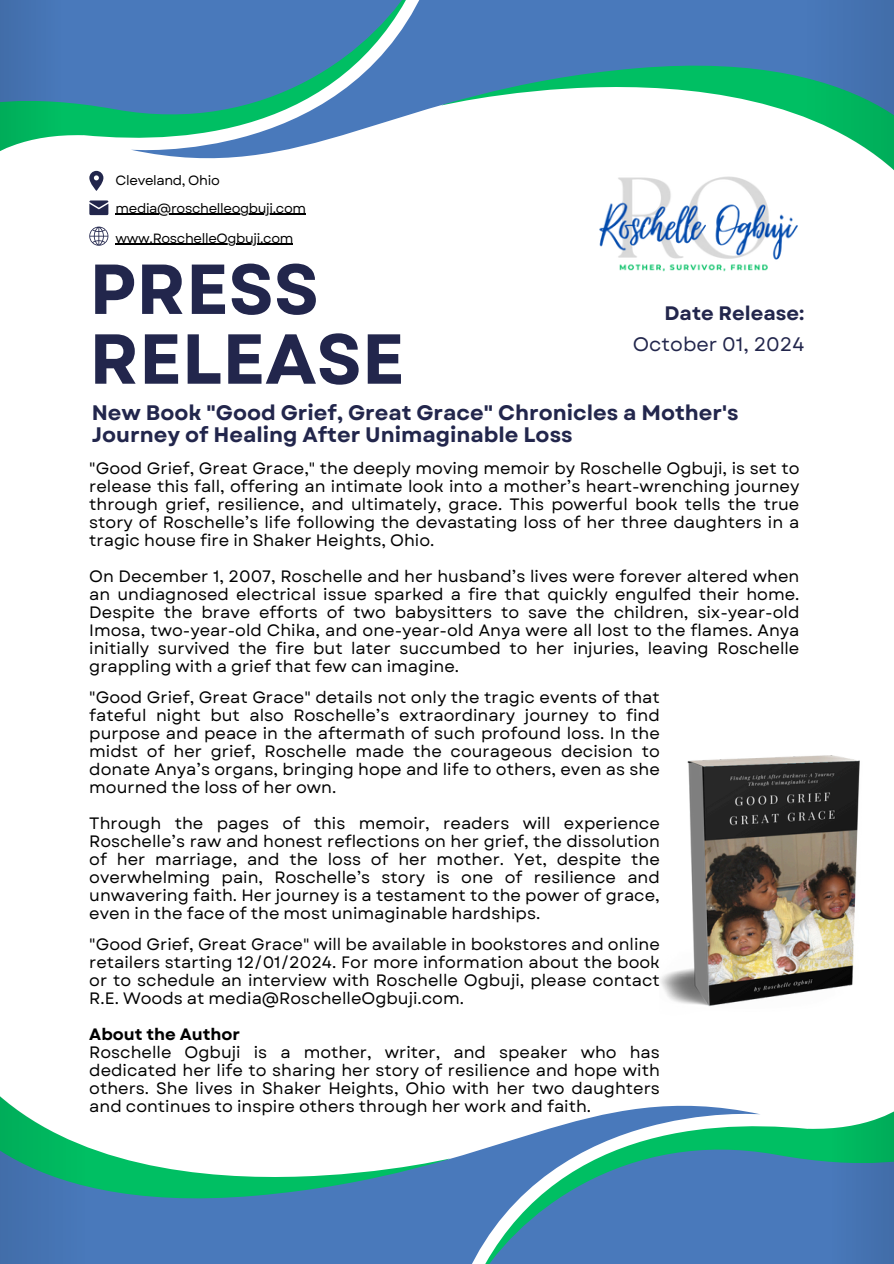
<style>
.page{position:relative;width:894px;height:1264px;background:#fff}
.page>*{position:absolute;margin:0;border:0;box-sizing:border-box;transform-origin:0 0}
.t1{font:700 70.5px/69.8px "Garet";color:#22264c}
.t2{font:700 21px/22.5px "Garet";color:#22264c}
.t3{font:19.5px "Garet";color:#22264c}
.t4{font:700 19.5px "Garet";color:#22264c}
.t5{font:16.5px/18px "Garet";color:#000;text-align:justify}
.t6{font:13.35px "Garet";letter-spacing:-.025em;color:#000}
.s1{font-weight:700}
</style>
<div class="page">
<svg style="left:419px;top:0;width:367px;height:112px;fill:#4979bb"></svg>
<svg style="left:93px;top:136px;width:247px;height:71px"></svg>
<svg style="left:72px;top:0;width:347px;height:136px;background:#4d8db4"></svg>
<svg style="left:0;top:0;width:72px;height:151px;background:#408ea2"></svg>
<svg style="left:786px;top:0;width:107px;height:170px"></svg>
<svg style="left:105px;top:1152px;width:366px;height:111px;fill:#4979bb"></svg>
<svg style="left:555px;top:1105px;width:226px;height:22px"></svg>
<svg style="left:471px;top:1127px;width:347px;height:136px;background:#4e8eb4"></svg>
<svg style="left:818px;top:1112px;width:75px;height:151px;background:#418fa2"></svg>
<svg style="left:0;top:1096px;width:105px;height:167px"></svg>
<svg style="left:89px;top:171px;width:14px;height:20px"></svg>
<svg style="left:89px;top:200px;width:19px;height:15px"></svg>
<img style="left:660px;top:755px;width:200px;height:252px">
<img style="left:599px;top:176px;width:199px;height:96px">
<svg style="left:89px;top:227px;width:19px;height:19px"></svg>
<hr style="left:116px;top:214px;width:189px;height:1px;background:#000">
<hr style="left:116px;top:244px;width:177px;height:1px;background:#000">
<p class="t6" style="left:116px;top:171px;width:106px">Cleveland, Ohio</p>
<p class="t6" style="left:116px;top:198px;width:192px">media@roschelleogbuji.com</p>
<h2 class="t6" style="left:116px;top:228px;width:179px">www.RoschelleOgbuji.com</h2>
<p class="t1" style="left:89px;top:255px;width:317px">PRESS<br>RELEASE</p>
<p class="t2" style="left:92px;top:401px;width:648px">New Book "Good Grief, Great Grace" Chronicles a Mother's<br>Journey of Healing After Unimaginable Loss</p>
<p class="t4" style="left:664px;top:299px;width:141px">Date Release:</p>
<h1 class="t3" style="left:632px;top:330px;width:173px">October 01, 2024</h1>
<p class="t5" style="left:89px;top:459px;width:711px">"Good Grief, Great Grace," the deeply moving memoir by Roschelle Ogbuji, is set to release this fall, offering an intimate look into a mother’s heart-wrenching journey through grief, resilience, and ultimately, grace. This powerful book tells the true story of Roschelle’s life following the devastating loss of her three daughters in a tragic house fire in Shaker Heights, Ohio.</p>
<p class="t5" style="left:89px;top:567px;width:711px">On December 1, 2007, Roschelle and her husband’s lives were forever altered when an undiagnosed electrical issue sparked a fire that quickly engulfed their home.<br>Despite the brave efforts of two babysitters to save the children, six-year-old Imosa, two-year-old Chika, and one-year-old Anya were all lost to the flames. Anya initially survived the fire but later succumbed to her injuries, leaving Roschelle grappling with a grief that few can imagine.</p>
<h2 class="t5" style="left:89px;top:688px;width:572px">"Good Grief, Great Grace" details not only the tragic events of that fateful night but also Roschelle’s extraordinary journey to find purpose and peace in the aftermath of such profound loss. In the midst of her grief, Roschelle made the courageous decision to donate Anya’s organs, bringing hope and life to others, even as she mourned the loss of her own.</h2>
<h3 class="t5" style="left:89px;top:814px;width:572px">Through the pages of this memoir, readers will experience Roschelle’s raw and honest reflections on her grief, the dissolution of her marriage, and the loss of her mother. Yet, despite the overwhelming pain, Roschelle’s story is one of resilience and unwavering faith. Her journey is a testament to the power of grace, even in the face of the most unimaginable hardships.</h3>
<h4 class="t5" style="left:89px;top:934px;width:572px">"Good Grief, Great Grace" will be available in bookstores and online retailers starting 12/01/2024. For more information about the book or to schedule an interview with Roschelle Ogbuji, please contact R.E. Woods at media@RoschelleOgbuji.com.</h4>
<h4 class="t5" style="left:89px;top:1024px;width:572px;text-align:left"><span class="s1">About the Author<br></span>Roschelle Ogbuji is a mother, writer, and speaker who has dedicated her life to sharing her story of resilience and hope with others. She lives in Shaker Heights, Ohio with her two daughters and continues to inspire others through her work and faith.</h4>
</div>
